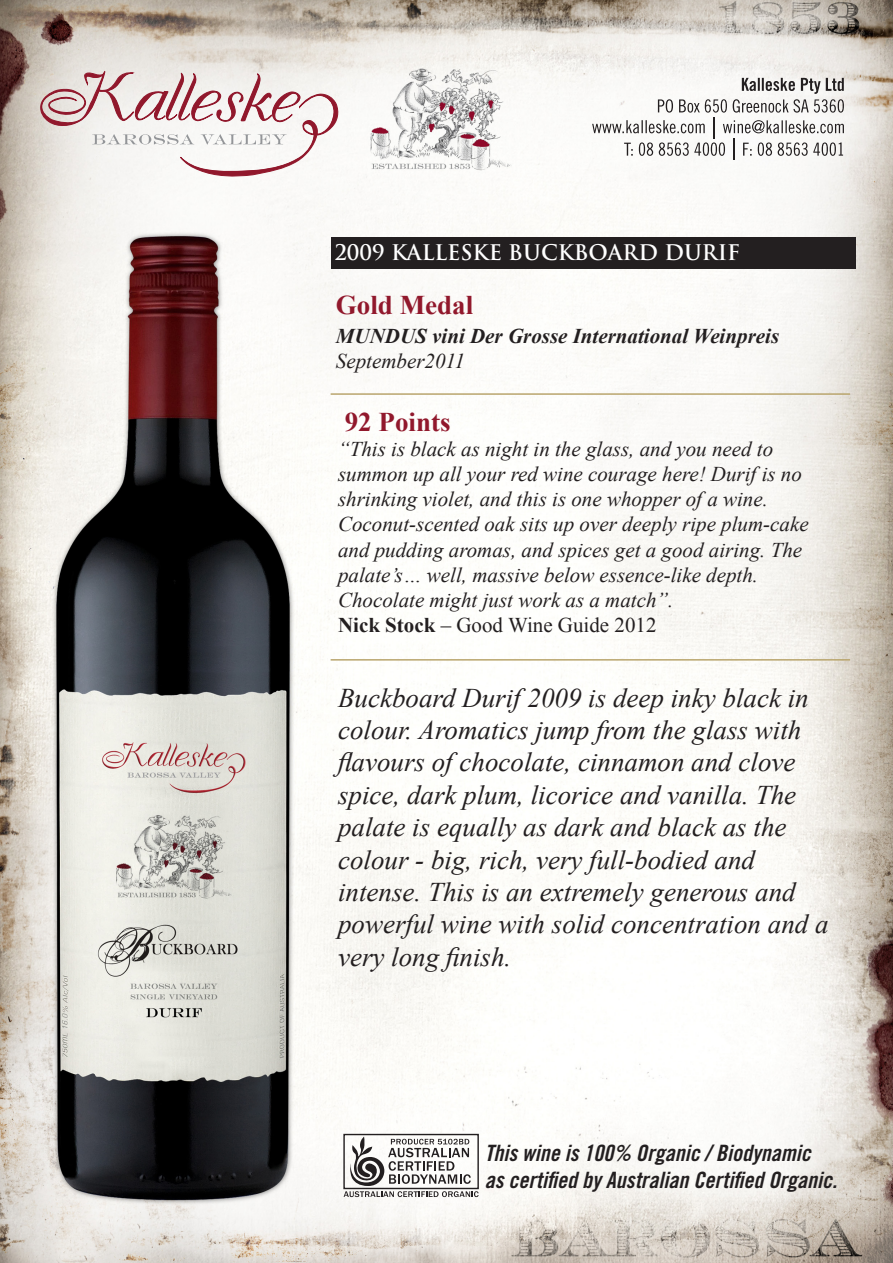
<style>
.page{position:relative;width:893px;height:1263px;background:#fff}
.page>*{position:absolute;margin:0;border:0;box-sizing:border-box;transform-origin:0 0}
.t1{font:italic 27px/32.4px "Times New Roman";color:#231f20}
.t2{font:700 27px "Times New Roman";color:#91182c}
.t3{font:22.5px "Trade Gothic Bold Cond Twenty Obl";color:#231f20}
.t4{font:italic 21px/25.2px "Times New Roman";color:#231f20}
.t5{font:italic 700 21px/25.2px "Times New Roman";color:#231f20}
.t6{font:21px "Times New Roman";color:#231f20}
.t7{font:700 21px "Trajan Pro";color:#fff}
.s1{font-weight:400}
.s2{font-weight:700}
</style>
<div class="page">
<img style="left:0;top:0;width:893px;height:1263px">
<div style="left:332px;top:237px;width:524px;height:32px;background:#231f20"></div>
<hr style="left:331px;top:393px;width:519px;height:2px;background:#b9a56d">
<svg style="left:592px;top:78px;width:252px;height:82px"></svg>
<hr style="left:331px;top:659px;width:519px;height:2px;background:#b9a56d">
<svg style="left:40px;top:71px;width:299px;height:106px"></svg>
<div style="left:343px;top:1134px;width:136px;height:55px;border:1px solid #231f20"></div>
<svg style="left:344px;top:1136px;width:135px;height:61px"></svg>
<p class="t7" style="left:334px;top:240px;width:407px">2009 KALLESKE BUCKBOARD DURIF</p>
<p class="t2" style="left:336px;top:287px;width:139px">Gold Medal</p>
<p class="t5" style="left:336px;top:323px;width:445px">MUNDUS vini Der Grosse International Weinpreis<br><span class="s1">September2011</span></p>
<p class="t2" style="left:345px;top:403px;width:107px">92 Points</p>
<p class="t4" style="left:338px;top:436px;width:472px">“This is black as night in the glass, and you need to summon up all your red wine courage here! Durif is no shrinking violet, and this is one whopper of a wine.<br>Coconut-scented oak sits up over deeply ripe plum-cake and pudding aromas, and spices get a good airing. The palate’s… well, massive below essence-like depth.<br>Chocolate might just work as a match”.</p>
<p class="t6" style="left:338px;top:611px;width:320px"><span class="s2">Nick Stock</span> – Good Wine Guide 2012</p>
<p class="t1" style="left:338px;top:681px;width:472px">Buckboard Durif 2009 is deep inky black in colour. Aromatics jump from the glass with flavours of chocolate, cinnamon and clove spice, dark plum, licorice and vanilla. The palate is equally as dark and black as the colour - big, rich, very full-bodied and</p>
<p class="t1" style="left:338px;top:875px;width:492px">intense. This is an extremely generous and powerful wine with solid concentration and a very long finish.</p>
<p class="t3" style="left:485px;top:1139px;width:328px">This wine is 100% Organic / Biodynamic</p>
<p class="t3" style="left:485px;top:1166px;width:354px">as certified by Australian Certified Organic.</p>
</div>
